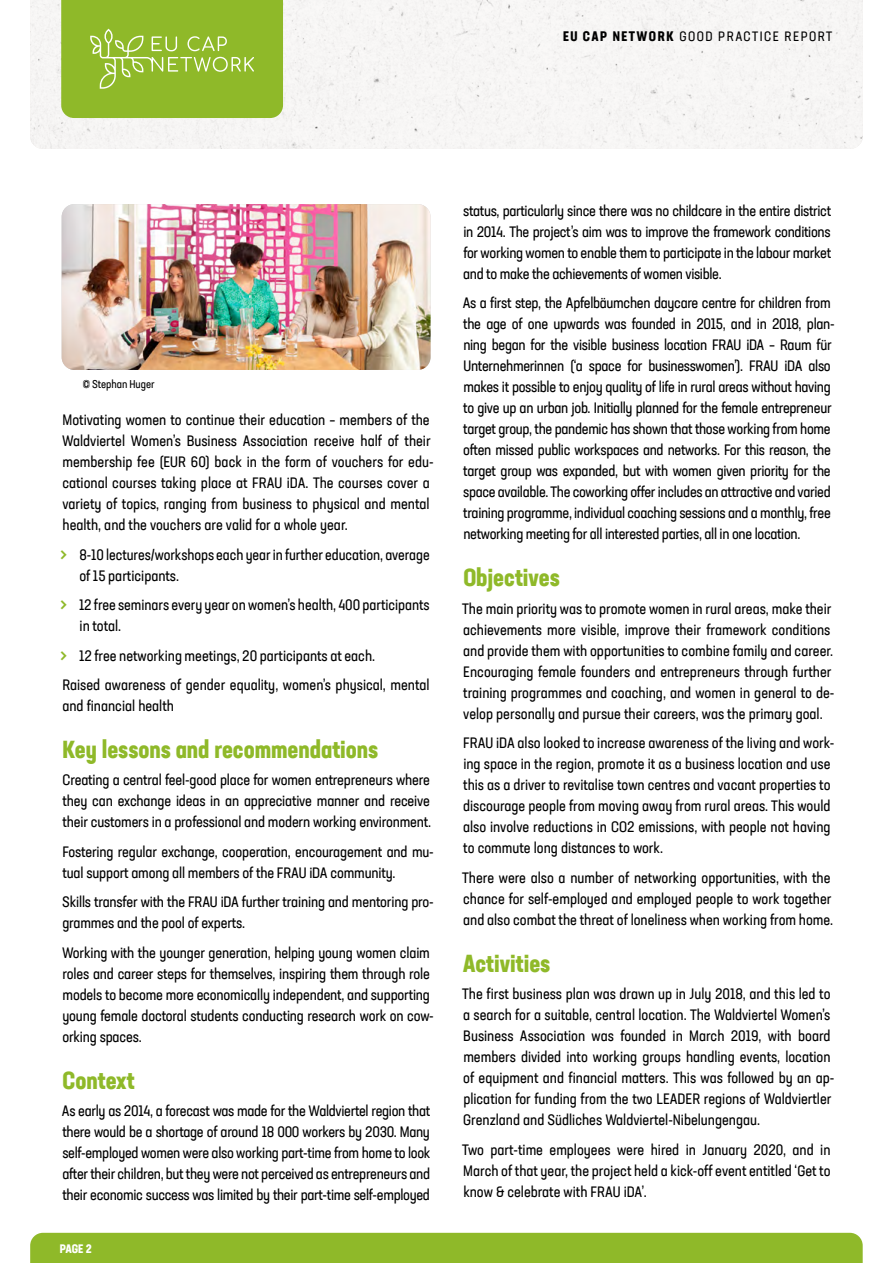
<style>
.page{position:relative;width:893px;height:1263px;background:#fff}
.page>*{position:absolute;margin:0;border:0;box-sizing:border-box;transform-origin:0 0}
.t1{font:700 condensed 24px "Neusa Next Std";color:#8fb929}
.t2{font:condensed 15px/21px "Neusa Next Std";color:#000}
.t3{font:condensed 15px/21px "Neusa Next Std";letter-spacing:-.02em;color:#000}
.t4{font:condensed 13.5px "Neusa Next Std";letter-spacing:.11em;color:#000}
.t5{font:700 condensed 12px "Neusa Next Std";color:#fff}
.t6{font:condensed 11.25px "Neusa Next Std";color:#000}
.s1{font-weight:700}
.s2{font-size:22.5px;color:#8fb929}
</style>
<div class="page">
<div style="left:30px;top:1233px;width:833px;height:30px;background:#8fb929"></div>
<div style="left:30px;top:0;width:833px;height:149px;background:#f7f6f5"></div>
<svg style="left:61px;top:0;width:222px;height:118px"></svg>
<img style="left:62px;top:204px;width:369px;height:166px">
<p class="t4" style="left:563px;top:27px;width:271px"><span class="s1">EU CAP NETWORK</span> GOOD PRACTICE REPORT</p>
<p class="t6" style="left:83px;top:377px;width:73px">© Stephan Huger</p>
<p class="t2" style="left:62px;top:409px;width:373px">Motivating women to continue their education – members of the Waldviertel Women’s Business Association receive half of their membership fee (EUR 60) back in the form of vouchers for edu&shy;cational courses taking place at FRAU iDA. The courses cover a variety of topics, ranging from business to physical and mental health, and the vouchers are valid for a whole year.</p>
<p class="t2" style="left:79px;top:544px;width:352px;text-indent:-20px"><span class="s2">&gt;</span> 8-10 lectures/workshops each year in further education, average of 15 participants.</p>
<p class="t2" style="left:80px;top:594px;width:351px;text-indent:-20px"><span class="s2">&gt;</span> 12 free seminars every year on women’s health, 400 participants in total.</p>
<p class="t2" style="left:60px;top:640px;width:371px;line-height:29.5px"><span class="s2">&gt;</span> 12 free networking meetings, 20 participants at each.<br>Raised awareness of gender equality, women’s physical, mental</p>
<p class="t2" style="left:62px;top:695px;width:113px">and financial health</p>
<h1 class="t1" style="left:63px;top:734px;width:317px">Key lessons and recommendations</h1>
<p class="t2" style="left:63px;top:769px;width:370px;text-align:justify">Creating a central feel-good place for women entrepreneurs where they can exchange ideas in an appreciative manner and receive their customers in a professional and modern working environment.</p>
<p class="t2" style="left:63px;top:841px;width:373px">Fostering regular exchange, cooperation, encouragement and mu&shy;tual support among all members of the FRAU iDA community.</p>
<p class="t2" style="left:62px;top:891px;width:373px">Skills transfer with the FRAU iDA further training and mentoring pro&shy;grammes and the pool of experts.</p>
<p class="t2" style="left:62px;top:942px;width:373px">Working with the younger generation, helping young women claim roles and career steps for themselves, inspiring them through role models to become more economically independent, and supporting young female doctoral students conducting research work on cow&shy;orking spaces.</p>
<h1 class="t1" style="left:63px;top:1065px;width:74px">Context</h1>
<p class="t2" style="left:62px;top:1100px;width:370px;text-align:justify">As early as 2014, a forecast was made for the Waldviertel region that there would be a shortage of around 18 000 workers by 2030. Many self-employed women were also working part-time from home to look after their children, but they were not perceived as entrepreneurs and their economic success was limited by their part-time self-employed</p>
<p class="t5" style="left:60px;top:1241px;width:33px">PAGE 2</p>
<p class="t2" style="left:463px;top:200px;width:369px;text-align:justify">status, particularly since there was no childcare in the entire district in 2014. The project’s aim was to improve the framework conditions for working women to enable them to participate in the labour market and to make the achievements of women visible.</p>
<p class="t3" style="left:463px;top:292px;width:373px">As a first step, the Apfelbäumchen daycare centre for children from the age of one upwards was founded in 2015, and in 2018, plan&shy;ning began for the visible business location FRAU iDA – Raum für Unternehmerinnen (‘a space for businesswomen’). FRAU iDA also makes it possible to enjoy quality of life in rural areas without having to give up an urban job. Initially planned for the female entrepreneur target group, the pandemic has shown that those working from home often missed public workspaces and networks. For this reason, the target group was expanded, but with women given priority for the space available. The coworking offer includes an attractive and varied training programme, individual coaching sessions and a monthly, free networking meeting for all interested parties, all in one location.</p>
<h1 class="t1" style="left:463px;top:562px;width:98px">Objectives</h1>
<p class="t2" style="left:462px;top:598px;width:374px">The main priority was to promote women in rural areas, make their achievements more visible, improve their framework conditions and provide them with opportunities to combine family and career.<br>Encouraging female founders and entrepreneurs through further training programmes and coaching, and women in general to de&shy;velop personally and pursue their careers, was the primary goal.</p>
<p class="t2" style="left:463px;top:732px;width:373px">FRAU iDA also looked to increase awareness of the living and work&shy;ing space in the region, promote it as a business location and use this as a driver to revitalise town centres and vacant properties to discourage people from moving away from rural areas. This would also involve reductions in CO2 emissions, with people not having to commute long distances to work.</p>
<p class="t2" style="left:462px;top:867px;width:372px">There were also a number of networking opportunities, with the chance for self-employed and employed people to work together and also combat the threat of loneliness when working from home.</p>
<h1 class="t1" style="left:463px;top:948px;width:89px">Activities</h1>
<p class="t2" style="left:462px;top:983px;width:374px">The first business plan was drawn up in July 2018, and this led to a search for a suitable, central location. The Waldviertel Women’s Business Association was founded in March 2019, with board members divided into working groups handling events, location of equipment and financial matters. This was followed by an ap&shy;plication for funding from the two LEADER regions of Waldviertler Grenzland and Südliches Waldviertel-Nibelungengau.</p>
<p class="t2" style="left:462px;top:1138px;width:370px;text-align:justify">Two part-time employees were hired in January 2020, and in March of that year, the project held a kick-off event entitled ‘Get to know &amp; celebrate with FRAU iDA’.</p>
</div>
